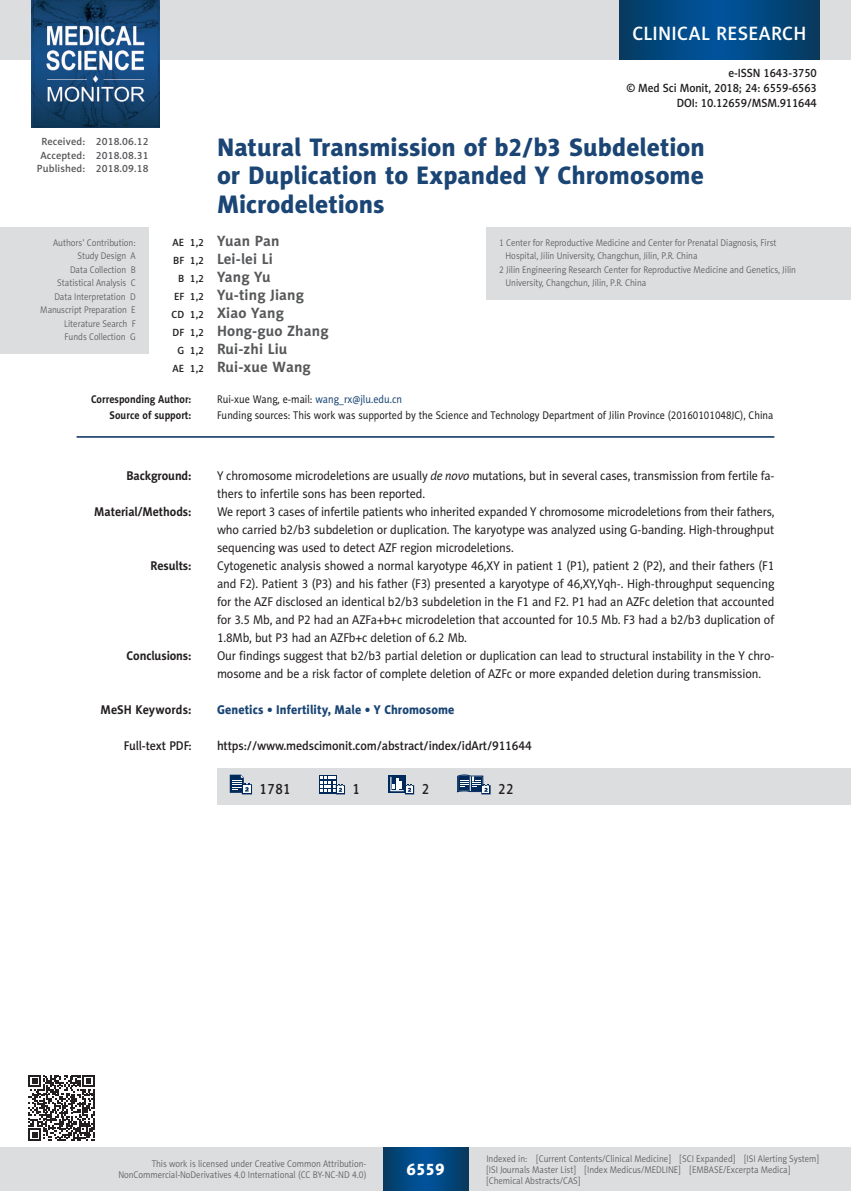
<style>
.page{position:relative;width:851px;height:1191px;background:#fff}
.page>*{position:absolute;margin:0;border:0;box-sizing:border-box;transform-origin:0 0}
.MSM_Tytul{font:25.5px/28.5px "Naomi Sans EFN Heavy";color:#1a4574;text-align:justify}
.t1{font:19.5px "Naomi Sans EFN Medium";letter-spacing:.015em;color:#fff}
.t2{font:16.5px "Naomi Sans EFN Heavy";color:#fff}
.MSM_Autorzy{font:700 15px "Naomi Sans EFN";letter-spacing:.01em;color:#57585a}
.MSM_dane{font:15px "Naomi Sans EFN Medium";letter-spacing:.03em;color:#231f20;scale:.9 1}
.MSM_Summary_body{font:12.75px/18px "Naomi Sans EFN";letter-spacing:-.01em;color:#231f20;scale:.95 1}
.MSM_Summary_body-2{font:12.75px/18px "Naomi Sans EFN";letter-spacing:-.01em;color:#231f20;text-align:justify;scale:.94 1}
.MSM_full_text_pdf{font:12.75px "Naomi Sans EFN Medium";letter-spacing:-.01em;color:#231f20;scale:.95 1}
.MSM_keywords{font:12.75px "Naomi Sans EFN Heavy";letter-spacing:.005em;color:#1a4574;scale:.95 1}
.MSM_Summary_body-3{font:700 12.75px "Naomi Sans EFN";letter-spacing:-.01em;color:#231f20;scale:.95 1}
.MSM_Summary_body-4{font:700 12.75px "Naomi Sans EFN";letter-spacing:-.01em;color:#231f20;scale:.94 1}
.MSM_keywords-2{font:700 12.75px "Naomi Sans EFN";letter-spacing:.005em;color:#231f20;scale:.95 1}
.MSM_full_text_pdf-2{font:12px "Naomi Sans EFN Medium";letter-spacing:-.01em;color:#231f20;scale:.95 1}
.MSM_Support{font:11.25px "Naomi Sans EFN";color:#231f20;scale:.9 1}
.MSM_Adres{font:11.25px "Naomi Sans EFN";color:#231f20;scale:.9 1}
.MSM_Adres-2{font:700 11.25px "Naomi Sans EFN";color:#231f20;scale:.9 1}
.MSM_Support-2{font:700 11.25px "Naomi Sans EFN";color:#231f20;scale:.9 1}
.t3{font:10.5px "Naomi Sans EFN Medium";letter-spacing:.01em;color:#57585a}
.MSM_Afiliacja{font:9.75px/11.2px "Naomi Sans EFN Light";color:#57585a;scale:.9 1}
.s1{font-family:"Naomi Sans EFN Medium";font-weight:400;font-size:10.5px;color:#231f20}
.s2{color:#1a4574}
.s3{font-style:italic}
</style>
<div class="page">
<div style="left:217px;top:768px;width:633px;height:36px;background:#dcdddf"></div>
<svg style="left:230px;top:774px;width:22px;height:20px"></svg>
<div style="left:319px;top:775px;width:17px;height:18px;background:#00295c"></div>
<svg style="left:320px;top:776px;width:25px;height:18px"></svg>
<div style="left:388px;top:775px;width:18px;height:18px;background:#00295c"></div>
<svg style="left:390px;top:777px;width:24px;height:17px"></svg>
<svg style="left:457px;top:774px;width:33px;height:20px"></svg>
<hr style="left:77px;top:436px;width:697px;height:2px;background:#00295c">
<div style="left:0;top:228px;width:148px;height:126px;background:#dcdddf"></div>
<div style="left:486px;top:228px;width:364px;height:72px;background:#dcdddf"></div>
<svg style="left:28px;top:1075px;width:67px;height:66px"></svg>
<div style="left:0;top:1148px;width:850px;height:43px;background:#dcdddf"></div>
<svg style="left:383px;top:1147px;width:85px;height:43px;background:#02477e"></svg>
<div style="left:0;top:0;width:850px;height:60px;background:#dcdddf"></div>
<svg style="left:619px;top:0;width:200px;height:60px;background:#02477e"></svg>
<img style="left:32px;top:0;width:127px;height:128px">
<h2 class="t1" style="left:632px;top:22px;width:175px">CLINICAL RESEARCH</h2>
<p class="MSM_full_text_pdf-2" style="left:728px;top:66px;width:95px">e-ISSN 1643-3750</p>
<p class="MSM_full_text_pdf-2" style="left:626px;top:81px;width:202px">© Med Sci Monit, 2018; 24: 6559-6563</p>
<p class="MSM_full_text_pdf-2" style="left:676px;top:96px;width:149px">DOI: 10.12659/MSM.911644</p>
<p class="MSM_Tytul" style="left:217px;top:132px;width:489px">Natural Transmission of b2/b3 Subdeletion or Duplication to Expanded Y Chromosome Microdeletions</p>
<p class="MSM_Autorzy" style="left:172px;top:232px;width:108px"><span class="s1">AE 1,2</span> Yuan Pan</p>
<p class="MSM_Autorzy" style="left:173px;top:250px;width:101px"><span class="s1">BF 1,2</span> Lei-lei Li</p>
<p class="MSM_Autorzy" style="left:178px;top:268px;width:94px"><span class="s1">B 1,2</span> Yang Yu</p>
<p class="MSM_Autorzy" style="left:174px;top:286px;width:131px"><span class="s1">EF 1,2</span> Yu-ting Jiang</p>
<p class="MSM_Autorzy" style="left:171px;top:304px;width:114px"><span class="s1">CD 1,2</span> Xiao Yang</p>
<p class="MSM_Autorzy" style="left:172px;top:322px;width:157px"><span class="s1">DF 1,2</span> Hong-guo Zhang</p>
<p class="MSM_Autorzy" style="left:177px;top:340px;width:112px"><span class="s1">G 1,2</span> Rui-zhi Liu</p>
<p class="MSM_Autorzy" style="left:172px;top:358px;width:139px"><span class="s1">AE 1,2</span> Rui-xue Wang</p>
<p class="MSM_Adres-2" style="left:91px;top:393px;width:113px">Corresponding Author:</p>
<p class="MSM_Adres" style="left:217px;top:393px;width:207px">Rui-xue Wang, e-mail: <span class="s2">wang_rx@jlu.edu.cn</span></p>
<p class="MSM_Support-2" style="left:110px;top:409px;width:92px">Source of support:</p>
<p class="MSM_Support" style="left:217px;top:409px;width:619px">Funding sources: This work was supported by the Science and Technology Department of Jilin Province (20160101048JC), China</p>
<p class="t3" style="left:41px;top:136px;width:109px">Received: 2018.06.12</p>
<p class="t3" style="left:40px;top:149px;width:110px">Accepted: 2018.08.31</p>
<p class="t3" style="left:37px;top:163px;width:113px">Published: 2018.09.18</p>
<p class="MSM_Afiliacja" style="left:53px;top:237px;width:93px">Authors’ Contribution:</p>
<p class="MSM_Afiliacja" style="left:77px;top:250px;width:66px">Study Design A</p>
<p class="MSM_Afiliacja" style="left:70px;top:264px;width:74px">Data Collection B</p>
<p class="MSM_Afiliacja" style="left:57px;top:277px;width:89px">Statistical Analysis C</p>
<p class="MSM_Afiliacja" style="left:54px;top:291px;width:92px">Data Interpretation D</p>
<p class="MSM_Afiliacja" style="left:40px;top:304px;width:107px">Manuscript Preparation E</p>
<p class="MSM_Afiliacja" style="left:64px;top:318px;width:81px">Literature Search F</p>
<p class="MSM_Afiliacja" style="left:65px;top:331px;width:80px">Funds Collection G</p>
<p class="MSM_Afiliacja" style="left:505px;top:236px;width:302px;line-height:13.5px;text-indent:-6px">1 Center for Reproductive Medicine and Center for Prenatal Diagnosis, First<br>Hospital, Jilin University, Changchun, Jilin, P.R. China</p>
<p class="MSM_Afiliacja" style="left:505px;top:263px;width:324px;line-height:13.5px;text-indent:-6px">2 Jilin Engineering Research Center for Reproductive Medicine and Genetics, Jilin<br>University, Changchun, Jilin, P.R. China</p>
<p class="MSM_Summary_body-3" style="left:126px;top:468px;width:70px">Background:</p>
<p class="MSM_Summary_body" style="left:217px;top:467px;width:588px">Y chromosome microdeletions are usually <span class="s3">de novo</span> mutations, but in several cases, transmission from fertile fa&shy;thers to infertile sons has been reported.</p>
<p class="MSM_Summary_body-4" style="left:94px;top:504px;width:105px">Material/Methods:</p>
<p class="MSM_Summary_body-2" style="left:217px;top:503px;width:594px">We report 3 cases of infertile patients who inherited expanded Y chromosome microdeletions from their fathers, who carried b2/b3 subdeletion or duplication. The karyotype was analyzed using G-banding. High-throughput sequencing was used to detect AZF region microdeletions.</p>
<p class="MSM_Summary_body-3" style="left:150px;top:558px;width:45px">Results:</p>
<p class="MSM_Summary_body" style="left:217px;top:557px;width:588px;text-align:justify">Cytogenetic analysis showed a normal karyotype 46,XY in patient 1 (P1), patient 2 (P2), and their fathers (F1 and F2). Patient 3 (P3) and his father (F3) presented a karyotype of 46,XY,Yqh-. High-throughput sequencing for the AZF disclosed an identical b2/b3 subdeletion in the F1 and F2. P1 had an AZFc deletion that accounted for 3.5 Mb, and P2 had an AZFa+b+c microdeletion that accounted for 10.5 Mb. F3 had a b2/b3 duplication of 1.8Mb, but P3 had an AZFb+c deletion of 6.2 Mb.</p>
<p class="MSM_Summary_body-3" style="left:127px;top:648px;width:70px">Conclusions:</p>
<p class="MSM_Summary_body" style="left:217px;top:647px;width:588px">Our findings suggest that b2/b3 partial deletion or duplication can lead to structural instability in the Y chro&shy;mosome and be a risk factor of complete deletion of AZFc or more expanded deletion during transmission.</p>
<p class="MSM_keywords-2" style="left:100px;top:702px;width:97px">MeSH Keywords:</p>
<p class="MSM_keywords" style="left:217px;top:702px;width:251px">Genetics • Infertility, Male • Y Chromosome</p>
<p class="MSM_full_text_pdf" style="left:124px;top:738px;width:73px">Full-text PDF:</p>
<p class="MSM_full_text_pdf" style="left:217px;top:738px;width:333px">https://www.medscimonit.com/abstract/index/idArt/911644</p>
<p class="MSM_dane" style="left:259px;top:780px;width:36px">1781</p>
<p class="MSM_dane" style="left:352px;top:780px;width:10px">1</p>
<p class="MSM_dane" style="left:421px;top:780px;width:10px">2</p>
<p class="MSM_dane" style="left:498px;top:780px;width:19px">22</p>
<p class="MSM_Afiliacja" style="left:118px;top:1158px;width:277px;text-align:right">This work is licensed under Creative Common Attribution-<br>NonCommercial-NoDerivatives 4.0 International (CC BY-NC-ND 4.0)</p>
<p class="t2" style="left:406px;top:1159px;width:40px">6559</p>
<p class="MSM_Afiliacja" style="left:486px;top:1152px;width:371px">Indexed in: [Current Contents/Clinical Medicine] [SCI Expanded] [ISI Alerting System] [ISI Journals Master List] [Index Medicus/MEDLINE] [EMBASE/Excerpta Medica] [Chemical Abstracts/CAS]</p>
</div>
